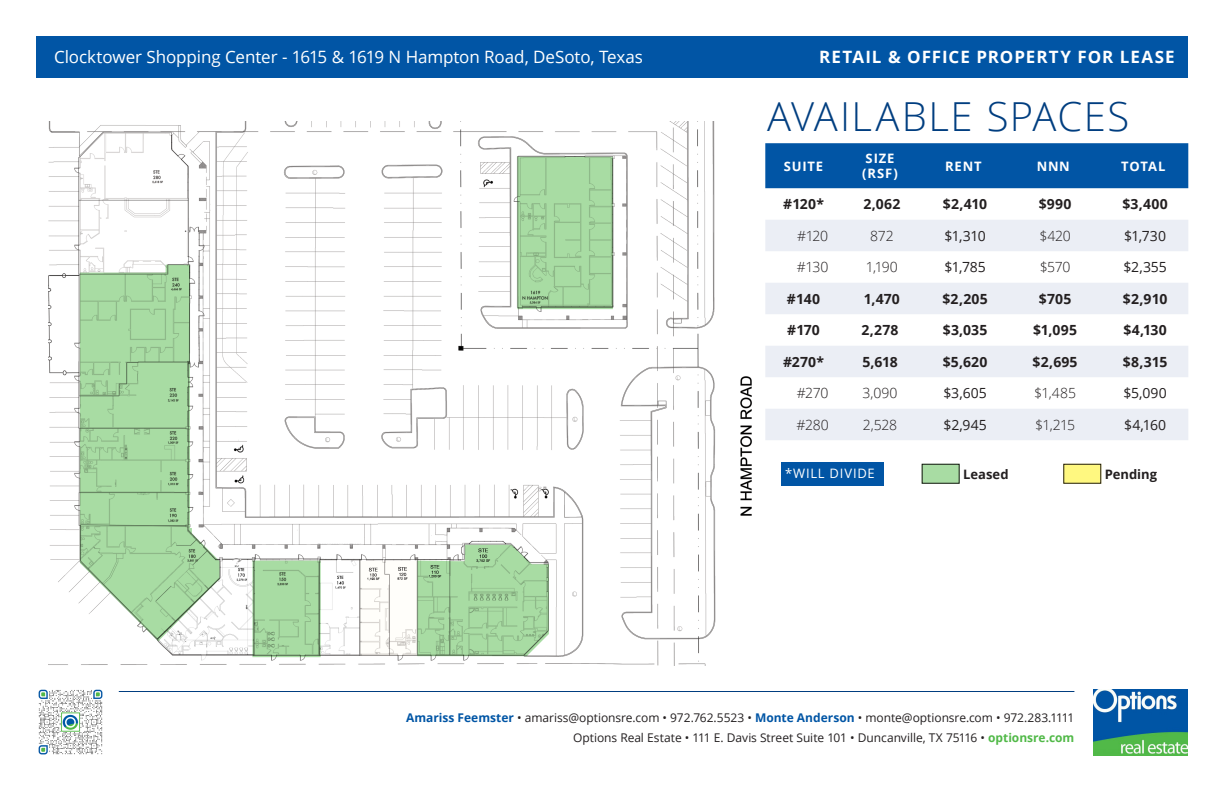
<style>
.page{position:relative;width:1224px;height:792px;background:#fff}
.page>*{position:absolute;margin:0;border:0;box-sizing:border-box;transform-origin:0 0}
.t1{font:300 40px "Open Sans";letter-spacing:.035em;color:#013e80}
.t2{font:17px "Open Sans";letter-spacing:-.005em;color:#fff}
.t3{font:700 17px "Open Sans";letter-spacing:.055em;color:#fff}
.t4{font:700 14px "Open Sans";letter-spacing:.01em;color:#231f20}
.t5{font:300 14px "Open Sans";letter-spacing:-.02em;color:#231f20}
.t6{font:14px "Open Sans";color:#231f20}
.t7{font:700 13px "Open Sans";letter-spacing:.065em;color:#fff}
.t8{font:700 13px "Open Sans";color:#231f20}
.t9{font:13px "Open Sans";letter-spacing:.06em;color:#fff}
.t10{font:12px/20px "Open Sans";letter-spacing:-.005em;color:#231f20;text-align:right}
.s1{font-weight:700;color:#0155a5}
.s2{font-weight:700;color:#51b948}
</style>
<div class="page">
<img style="left:1093px;top:690px;width:95px;height:66px">
<hr style="left:119px;top:691px;width:955px;height:1px;background:#013e80">
<div style="left:36px;top:36px;width:1152px;height:41px;background:#0155a5"></div>
<img style="left:38px;top:689px;width:65px;height:66px">
<img style="left:48px;top:121px;width:704px;height:545px">
<svg style="left:921px;top:463px;width:39px;height:21px"></svg>
<div style="left:765px;top:143px;width:423px;height:45px;background:#0155a5"></div>
<svg style="left:765px;top:220px;width:423px;height:220px;fill:#ebeef5"></svg>
<svg style="left:1063px;top:463px;width:39px;height:21px"></svg>
<svg style="left:517px;top:157px;width:96px;height:152px;background:#a2d39d"></svg>
<svg style="left:416px;top:544px;width:134px;height:113px;background:#aad5a5"></svg>
<svg style="left:252px;top:561px;width:69px;height:96px;background:#a1d29c"></svg>
<svg style="left:79px;top:264px;width:142px;height:378px"></svg>
<svg style="left:360px;top:561px;width:57px;height:95px"></svg>
<div style="left:782px;top:462px;width:102px;height:24px;background:#0155a5"></div>
<h2 class="t2" style="left:54px;top:45px;width:590px">Clocktower Shopping Center - 1615 &amp; 1619 N Hampton Road, DeSoto, Texas</h2>
<h2 class="t3" style="left:819px;top:45px;width:357px">RETAIL &amp; OFFICE PROPERTY FOR LEASE</h2>
<p class="t1" style="left:767px;top:89px;width:364px">AVAILABLE SPACES</p>
<p class="t7" style="left:784px;top:157px;width:41px">SUITE</p>
<p class="t7" style="left:866px;top:149px;width:30px">SIZE</p>
<p class="t7" style="left:862px;top:165px;width:37px">(RSF)</p>
<p class="t7" style="left:945px;top:157px;width:38px">RENT</p>
<p class="t7" style="left:1037px;top:157px;width:35px">NNN</p>
<p class="t7" style="left:1121px;top:157px;width:46px">TOTAL</p>
<p class="t4" style="left:783px;top:194px;width:42px">#120*</p>
<p class="t4" style="left:863px;top:194px;width:38px">2,062</p>
<p class="t4" style="left:943px;top:194px;width:46px">$2,410</p>
<p class="t4" style="left:1039px;top:194px;width:34px">$990</p>
<p class="t4" style="left:1122px;top:194px;width:47px">$3,400</p>
<p class="t5" style="left:797px;top:226px;width:33px">#120</p>
<p class="t5" style="left:870px;top:226px;width:25px">872</p>
<p class="t6" style="left:944px;top:226px;width:43px">$1,310</p>
<p class="t5" style="left:1039px;top:226px;width:33px">$420</p>
<p class="t6" style="left:1124px;top:226px;width:43px">$1,730</p>
<p class="t5" style="left:797px;top:258px;width:33px">#130</p>
<p class="t5" style="left:866px;top:258px;width:33px">1,190</p>
<p class="t6" style="left:944px;top:258px;width:43px">$1,785</p>
<p class="t5" style="left:1040px;top:258px;width:32px">$570</p>
<p class="t6" style="left:1123px;top:258px;width:45px">$2,355</p>
<p class="t4" style="left:787px;top:289px;width:35px">#140</p>
<p class="t4" style="left:864px;top:289px;width:37px">1,470</p>
<p class="t4" style="left:942px;top:289px;width:47px">$2,205</p>
<p class="t4" style="left:1039px;top:289px;width:34px">$705</p>
<p class="t4" style="left:1123px;top:289px;width:46px">$2,910</p>
<p class="t4" style="left:787px;top:320px;width:34px">#170</p>
<p class="t4" style="left:861px;top:320px;width:39px">2,278</p>
<p class="t4" style="left:943px;top:320px;width:46px">$3,035</p>
<p class="t4" style="left:1033px;top:320px;width:45px">$1,095</p>
<p class="t4" style="left:1123px;top:320px;width:45px">$4,130</p>
<p class="t4" style="left:783px;top:352px;width:43px">#270*</p>
<p class="t4" style="left:862px;top:352px;width:37px">5,618</p>
<p class="t4" style="left:943px;top:352px;width:46px">$5,620</p>
<p class="t4" style="left:1033px;top:352px;width:46px">$2,695</p>
<p class="t4" style="left:1123px;top:352px;width:46px">$8,315</p>
<p class="t5" style="left:797px;top:384px;width:33px">#270</p>
<p class="t5" style="left:862px;top:384px;width:37px">3,090</p>
<p class="t6" style="left:943px;top:384px;width:45px">$3,605</p>
<p class="t5" style="left:1034px;top:384px;width:43px">$1,485</p>
<p class="t6" style="left:1123px;top:384px;width:45px">$5,090</p>
<p class="t5" style="left:797px;top:415px;width:34px">#280</p>
<p class="t5" style="left:863px;top:415px;width:36px">2,528</p>
<p class="t6" style="left:944px;top:415px;width:45px">$2,945</p>
<p class="t5" style="left:1035px;top:415px;width:41px">$1,215</p>
<p class="t6" style="left:1124px;top:415px;width:44px">$4,160</p>
<p class="t9" style="left:785px;top:464px;width:91px">*WILL DIVIDE</p>
<p class="t8" style="left:1105px;top:465px;width:54px">Pending</p>
<p class="t8" style="left:963px;top:465px;width:47px">Leased</p>
<p class="t10" style="left:406px;top:707px;width:670px"><span class="s1">Amariss Feemster</span> • amariss@optionsre.com • 972.762.5523 • <span class="s1">Monte Anderson</span> • monte@optionsre.com • 972.283.1111<br>Options Real Estate • 111 E. Davis Street Suite 101 • Duncanville, TX 75116 • <span class="s2">optionsre.com</span></p>
</div>
